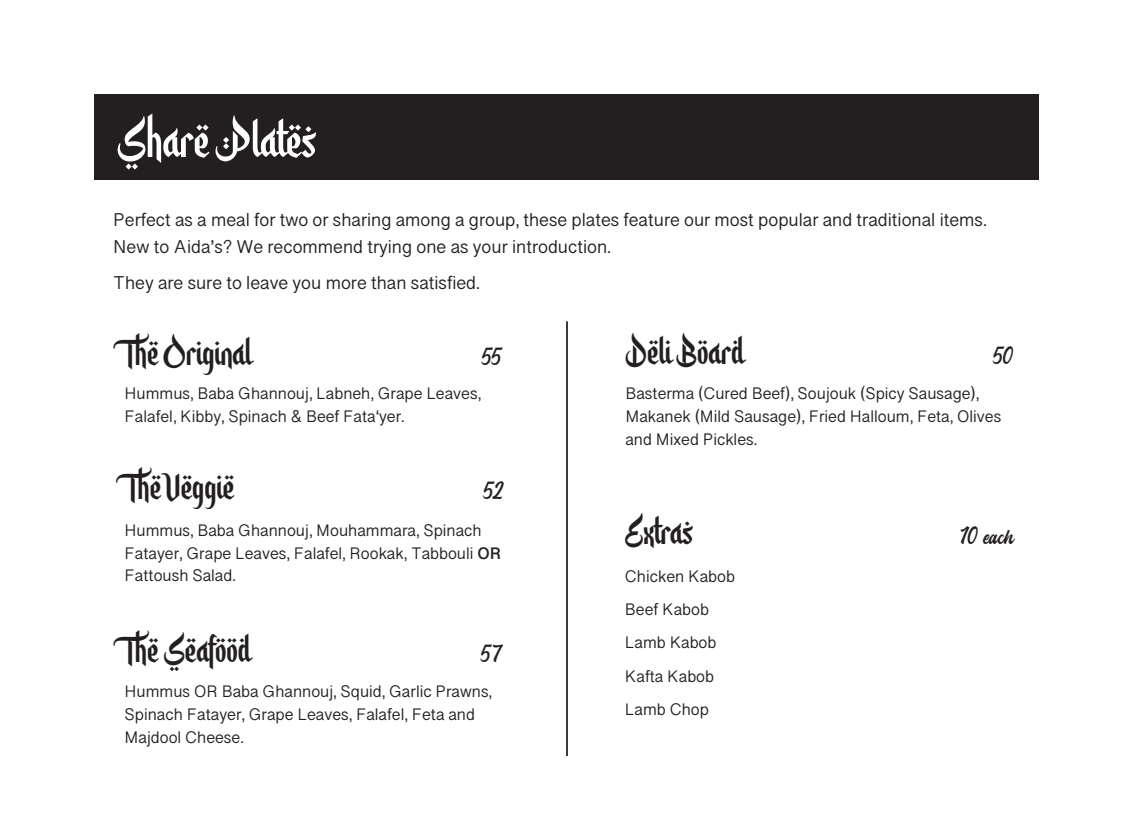
<style>
.page{position:relative;width:1134px;height:819px;background:#fff}
.page>*{position:absolute;margin:0;border:0;box-sizing:border-box;transform-origin:0 0}
.t1{font:52.5px "Sketsa Ramadhan";color:#fff}
.t2{font:38.5px "Sketsa Ramadhan";color:#231f20}
.t3{font:19.25px "Halaney Demo";letter-spacing:.01em;color:#231f20}
.t4{font:17.5px/26.2px "Telugu Sangam MN";color:#231f20}
.t5{font:15.75px/22.8px "Telugu Sangam MN";color:#231f20}
.s1{font-weight:700}
</style>
<div class="page">
<div style="left:94px;top:94px;width:946px;height:86px;background:#231f20"></div>
<hr style="left:566px;top:321px;width:2px;height:435px;background:#231f20">
<p class="t1" style="left:116px;top:113px;width:201px">Share Plates</p>
<p class="t4" style="left:113px;top:207px;width:875px">Perfect as a meal for two or sharing among a group, these plates feature our most popular and traditional items.<br>New to Aida’s? We recommend trying one as your introduction.</p>
<p class="t4" style="left:113px;top:270px;width:368px">They are sure to leave you more than satisfied.</p>
<p class="t2" style="left:113px;top:333px;width:140px">The Original</p>
<p class="t3" style="left:483px;top:347px;width:20px">55</p>
<p class="t2" style="left:625px;top:332px;width:120px">Deli Board</p>
<p class="t3" style="left:994px;top:346px;width:21px">50</p>
<p class="t5" style="left:125px;top:383px;width:358px">Hummus, Baba Ghannouj, Labneh, Grape Leaves,<br>Falafel, Kibby, Spinach &amp; Beef Fata`yer.</p>
<p class="t5" style="left:625px;top:383px;width:377px">Basterma (Cured Beef), Soujouk (Spicy Sausage),<br>Makanek (Mild Sausage), Fried Halloum, Feta, Olives and Mixed Pickles.</p>
<p class="t2" style="left:116px;top:467px;width:120px">The Veggie</p>
<p class="t3" style="left:485px;top:482px;width:21px">52</p>
<p class="t5" style="left:125px;top:519px;width:378px">Hummus, Baba Ghannouj, Mouhammara, Spinach<br>Fatayer, Grape Leaves, Falafel, Rookak, Tabbouli <span class="s1">OR<br></span>Fattoush Salad.</p>
<p class="t2" style="left:113px;top:630px;width:139px">The Seafood</p>
<p class="t3" style="left:482px;top:644px;width:21px">57</p>
<p class="t5" style="left:125px;top:681px;width:369px">Hummus OR Baba Ghannouj, Squid, Garlic Prawns,<br>Spinach Fatayer, Grape Leaves, Falafel, Feta and<br>Majdool Cheese.</p>
<p class="t2" style="left:625px;top:512px;width:69px">Extras</p>
<p class="t5" style="left:625px;top:565px;width:112px">Chicken Kabob</p>
<p class="t5" style="left:625px;top:598px;width:85px">Beef Kabob</p>
<p class="t5" style="left:625px;top:632px;width:93px">Lamb Kabob</p>
<p class="t5" style="left:625px;top:665px;width:91px">Kafta Kabob</p>
<p class="t5" style="left:625px;top:698px;width:85px">Lamb Chop</p>
<p class="t3" style="left:960px;top:526px;width:55px">10 each</p>
</div>
